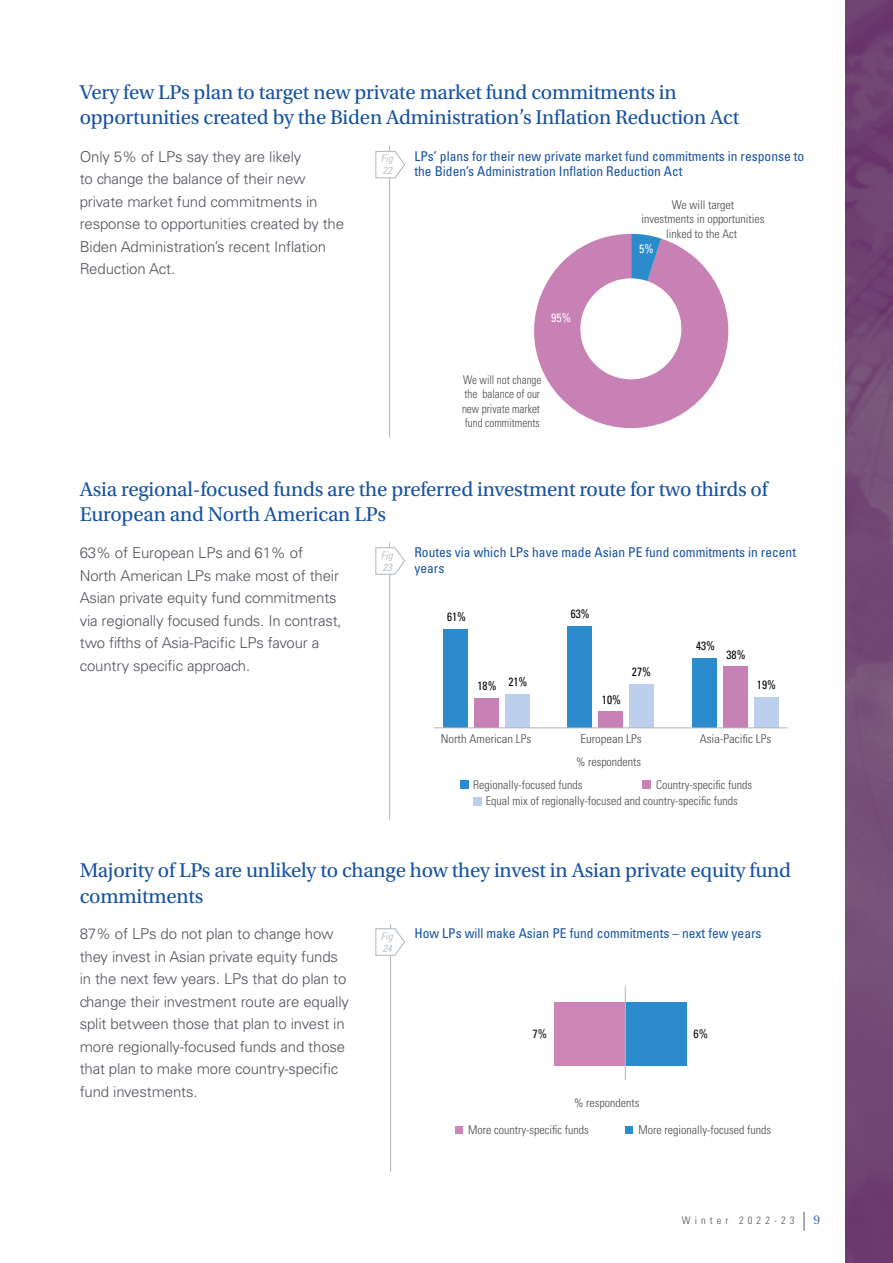
<style>
.page{position:relative;width:893px;height:1263px;background:#fff}
.page>*{position:absolute;margin:0;border:0;box-sizing:border-box;transform-origin:0 0}
.t1{font:21px/25.5px "Utopia Std";letter-spacing:-.01em;color:#1652a1}
.t2{font:300 15px/22.5px "Univers LT Std";letter-spacing:-.01em;color:#50535a}
.t3{font:condensed 13.5px/15.8px "Univers LT Std";color:#1652a1}
.t4{font:13.5px "Utopia Std";color:#4e6eb4}
.t5{font:300 condensed 12px/14.4px "Univers LT Std";color:#4a4a49;text-align:center}
.t6{font:300 condensed 12px/14.4px "Univers LT Std";color:#4a4a49;scale:.93 1}
.t7{font:300 condensed 12px "Univers LT Std";color:#4a4a49;scale:1.05 1}
.t8{font:condensed 12px "Univers LT Std";color:#000;scale:.95 1}
.t9{font:condensed 12px "Univers LT Std";color:#fff}
.t10{font:condensed 12px "Univers LT Std";color:#13110e}
.t11{font:condensed 12px "Univers LT Std";color:#12100b}
.t12{font:italic condensed 10.5px/12px "Univers LT Std";color:#bec4ca}
.t13{font:300 condensed 10.5px "Univers LT Std";letter-spacing:.39em;color:#50535a}
</style>
<div class="page">
<svg style="left:804px;top:1212px;width:1px;height:18px"></svg>
<img style="left:845px;top:0;width:48px;height:1263px">
<hr style="left:390px;top:924px;width:1px;height:248px;background:#afb6bd">
<hr style="left:389px;top:146px;width:1px;height:292px;background:#afb6bd">
<hr style="left:389px;top:542px;width:1px;height:277px;background:#afb6bd">
<svg style="left:375px;top:547px;width:30px;height:28px"></svg>
<svg style="left:375px;top:150px;width:30px;height:29px"></svg>
<svg style="left:534px;top:234px;width:195px;height:195px"></svg>
<div style="left:580px;top:278px;width:101px;height:101px;background:#fff;border-radius:50%"></div>
<div style="left:754px;top:697px;width:25px;height:31px;background:#bcd0ed"></div>
<div style="left:723px;top:666px;width:25px;height:62px;background:#c781b5"></div>
<div style="left:692px;top:658px;width:24px;height:70px;background:#2b8bcc"></div>
<div style="left:629px;top:684px;width:25px;height:44px;background:#bcd0ed"></div>
<div style="left:598px;top:712px;width:25px;height:16px;background:#c781b5"></div>
<div style="left:567px;top:626px;width:25px;height:102px;background:#2b8bcc"></div>
<div style="left:505px;top:694px;width:25px;height:34px;background:#bcd0ed"></div>
<div style="left:474px;top:699px;width:25px;height:29px;background:#c781b5"></div>
<div style="left:443px;top:629px;width:25px;height:99px;background:#2b8bcc"></div>
<hr style="left:434px;top:727px;width:354px;height:1px;background:#afb6bd">
<div style="left:643px;top:780px;width:8px;height:9px;background:#c781b5"></div>
<div style="left:461px;top:780px;width:8px;height:9px;background:#2b8bcc"></div>
<div style="left:474px;top:797px;width:8px;height:9px;background:#bcd0ed"></div>
<div style="left:625px;top:1002px;width:62px;height:64px;background:#2b8bcc"></div>
<div style="left:554px;top:1002px;width:71px;height:64px;background:#cd84b6"></div>
<hr style="left:625px;top:986px;width:1px;height:94px;background:#afb6bd">
<div style="left:455px;top:1127px;width:7px;height:7px;background:#cd84b6"></div>
<div style="left:626px;top:1127px;width:7px;height:7px;background:#2b8bcc"></div>
<svg style="left:375px;top:928px;width:30px;height:28px"></svg>
<h1 class="t1" style="left:80px;top:80px;width:661px">Very few LPs plan to target new private market fund commitments in opportunities created by the Biden Administration’s Inflation Reduction Act</h1>
<p class="t2" style="left:80px;top:145px;width:266px">Only 5% of LPs say they are likely<br>to change the balance of their new private market fund commitments in response to opportunities created by the Biden Administration’s recent Inflation Reduction Act.</p>
<p class="t12" style="left:381px;top:153px;width:14px">Fig<br>22</p>
<p class="t3" style="left:414px;top:148px;width:391px">LPs’ plans for their new private market fund commitments in response to the Biden’s Administration Inflation Reduction Act</p>
<p class="t5" style="left:641px;top:197px;width:125px">We will target<br>investments in opportunities linked to the Act</p>
<p class="t9" style="left:639px;top:242px;width:16px">5%</p>
<p class="t9" style="left:551px;top:310px;width:21px">95%</p>
<p class="t6" style="left:462px;top:373px;width:87px">We will not change the balance of our new private market fund commitments</p>
<h1 class="t1" style="left:80px;top:476px;width:690px">Asia regional-focused funds are the preferred investment route for two thirds of<br>European and North American LPs</h1>
<p class="t2" style="left:80px;top:542px;width:263px">63% of European LPs and 61% of North American LPs make most of their Asian private equity fund commitments via regionally focused funds. In contrast, two fifths of Asia-Pacific LPs favour a country specific approach.</p>
<p class="t12" style="left:381px;top:549px;width:14px">Fig<br>23</p>
<p class="t3" style="left:414px;top:544px;width:383px">Routes via which LPs have made Asian PE fund commitments in recent years</p>
<p class="t8" style="left:447px;top:609px;width:21px">61%</p>
<p class="t8" style="left:478px;top:676px;width:54px">18% 21%</p>
<p class="t8" style="left:571px;top:606px;width:21px">63%</p>
<p class="t8" style="left:602px;top:692px;width:21px">10%</p>
<p class="t8" style="left:632px;top:664px;width:21px">27%</p>
<p class="t8" style="left:696px;top:638px;width:21px">43%</p>
<p class="t8" style="left:727px;top:647px;width:21px">38%</p>
<p class="t8" style="left:757px;top:677px;width:21px">19%</p>
<p class="t7" style="left:441px;top:732px;width:88px">North American LPs</p>
<p class="t7" style="left:700px;top:732px;width:70px">Asia-Pacific LPs</p>
<p class="t7" style="left:580px;top:732px;width:60px">European LPs</p>
<p class="t5" style="left:576px;top:754px;width:67px">% respondents</p>
<p class="t5" style="left:473px;top:778px;width:111px">Regionally-focused funds</p>
<p class="t5" style="left:486px;top:777px;width:268px;line-height:15.9px;text-align:left;text-indent:170px">Country-specific funds<br>Equal mix of regionally-focused and country-specific funds</p>
<h1 class="t1" style="left:80px;top:858px;width:713px">Majority of LPs are unlikely to change how they invest in Asian private equity fund commitments</h1>
<p class="t2" style="left:80px;top:923px;width:271px">87% of LPs do not plan to change how they invest in Asian private equity funds in the next few years. LPs that do plan to change their investment route are equally split between those that plan to invest in more regionally-focused funds and those that plan to make more country-specific fund investments.</p>
<p class="t3" style="left:414px;top:925px;width:349px">How LPs will make Asian PE fund commitments – next few years</p>
<p class="t5" style="left:574px;top:1095px;width:67px">% respondents</p>
<p class="t12" style="left:381px;top:930px;width:14px">Fig<br>24</p>
<p class="t10" style="left:533px;top:1026px;width:16px">7%</p>
<p class="t11" style="left:693px;top:1026px;width:16px">6%</p>
<p class="t5" style="left:468px;top:1122px;width:122px">More country-specific funds</p>
<p class="t5" style="left:639px;top:1122px;width:134px">More regionally-focused funds</p>
<p class="t13" style="left:682px;top:1214px;width:114px">Winter 2022-23</p>
<p class="t4" style="left:813px;top:1212px;width:8px">9</p>
</div>
